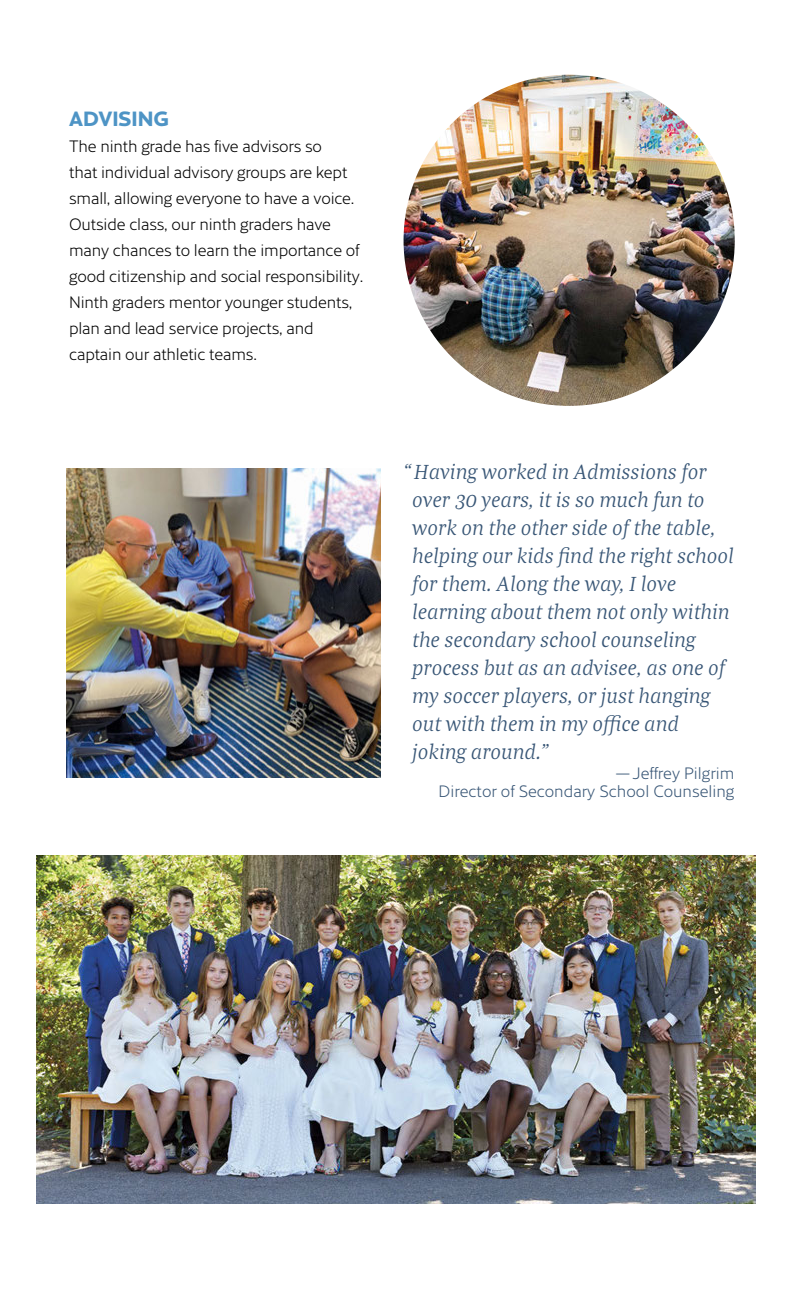
<style>
.page{position:relative;width:792px;height:1296px;background:#fff}
.page>*{position:absolute;margin:0;border:0;box-sizing:border-box;transform-origin:0 0}
.t1{font:italic 300 22px/28px "Bagatela";color:#385676}
.t2{font:700 20px "Cresta";color:#4e94c5}
.t3{font:300 16px/26px "Cresta";letter-spacing:-.01em;color:#000}
.t4{font:300 16px/18px "Cresta";color:#385676;text-align:right}
</style>
<div class="page">
<img style="left:66px;top:468px;width:315px;height:310px">
<img style="left:36px;top:855px;width:720px;height:349px">
<img style="left:404px;top:75px;width:331px;height:331px;border-radius:166px">
<p class="t2" style="left:69px;top:102px;width:101px">ADVISING</p>
<p class="t3" style="left:69px;top:132px;width:296px">The ninth grade has five advisors so<br>that individual advisory groups are kept small, allowing everyone to have a voice.<br>Outside class, our ninth graders have many chances to learn the importance of good citizenship and social responsibility.<br>Ninth graders mentor younger students, plan and lead service projects, and captain our athletic teams.</p>
<p class="t1" style="left:412px;top:456px;width:323px;text-indent:-9px">“ Having worked in Admissions for over 30 years, it is so much fun to work on the other side of the table, helping our kids find the right school for them. Along the way, I love learning about them not only within the secondary school counseling process but as an advisee, as one of my soccer players, or just hanging out with them in my office and joking around.”</p>
<p class="t4" style="left:439px;top:763px;width:297px">—Jeffrey Pilgrim<br>Director of Secondary School Counseling</p>
</div>
